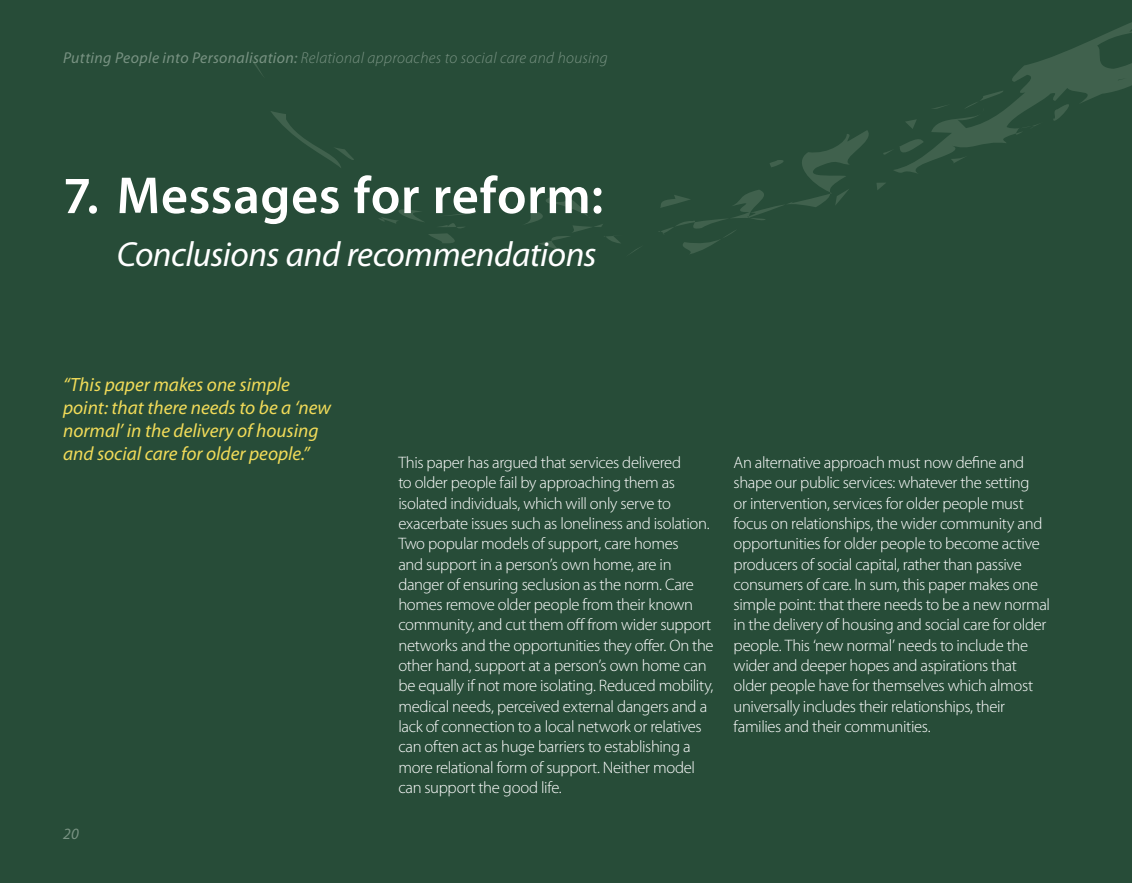
<style>
.page{position:relative;width:1132px;height:883px;background:#fff}
.page>*{position:absolute;margin:0;border:0;box-sizing:border-box;transform-origin:0 0}
.t1{font:600 52.5px "Myriad Pro";letter-spacing:.01em;color:#fff}
.RPHeader1{font:italic 35px "Myriad Pro";letter-spacing:-.015em;color:#fff}
.t2{font:italic 19.25px/23.1px "Myriad Pro";color:#f1db59}
.RPBody{font:300 16.62px/20.3px "Myriad Pro";letter-spacing:-.02em;color:#fff}
.t3{font:italic 300 15.75px "Myriad Pro";letter-spacing:.02em;color:#789282}
.t4{font:italic 15.75px "Myriad Pro";color:#789282}
.s1{font-weight:400}
</style>
<div class="page">
<div style="left:0;top:0;width:1131px;height:883px;background:#274c38"></div>
<svg style="left:252px;top:60px;width:11px;height:16px"></svg>
<svg style="left:271px;top:111px;width:83px;height:57px"></svg>
<svg style="left:379px;top:209px;width:95px;height:34px"></svg>
<svg style="left:526px;top:193px;width:114px;height:61px"></svg>
<svg style="left:923px;top:23px;width:208px;height:141px"></svg>
<svg style="left:950px;top:156px;width:17px;height:8px"></svg>
<svg style="left:1050px;top:91px;width:36px;height:39px"></svg>
<svg style="left:659px;top:119px;width:264px;height:135px"></svg>
<svg style="left:963px;top:91px;width:41px;height:22px"></svg>
<svg style="left:930px;top:104px;width:20px;height:5px"></svg>
<p class="t3" style="left:63px;top:48px;width:546px"><span class="s1">Putting People into Personalisation:</span> Relational approaches to social care and housing</p>
<p class="t1" style="left:63px;top:162px;width:541px">7. Messages for reform:</p>
<p class="RPHeader1" style="left:117px;top:232px;width:481px">Conclusions and recommendations</p>
<p class="t2" style="left:63px;top:373px;width:269px">“This paper makes one simple point: that there needs to be a ‘new normal’ in the delivery of housing and social care for older people.”</p>
<p class="t4" style="left:63px;top:824px;width:17px">20</p>
<p class="RPBody" style="left:398px;top:453px;width:317px">This paper has argued that services delivered<br>to older people fail by approaching them as isolated individuals, which will only serve to exacerbate issues such as loneliness and isolation.<br>Two popular models of support, care homes<br>and support in a person’s own home, are in danger of ensuring seclusion as the norm. Care homes remove older people from their known community, and cut them off from wider support networks and the opportunities they offer. On the other hand, support at a person’s own home can be equally if not more isolating. Reduced mobility, medical needs, perceived external dangers and a lack of connection to a local network or relatives can often act as huge barriers to establishing a more relational form of support. Neither model can support the good life.</p>
<p class="RPBody" style="left:733px;top:453px;width:318px">An alternative approach must now define and shape our public services: whatever the setting<br>or intervention, services for older people must focus on relationships, the wider community and opportunities for older people to become active producers of social capital, rather than passive consumers of care. In sum, this paper makes one simple point: that there needs to be a new normal in the delivery of housing and social care for older people. This ‘new normal’ needs to include the wider and deeper hopes and aspirations that older people have for themselves which almost universally includes their relationships, their families and their communities.</p>
</div>
